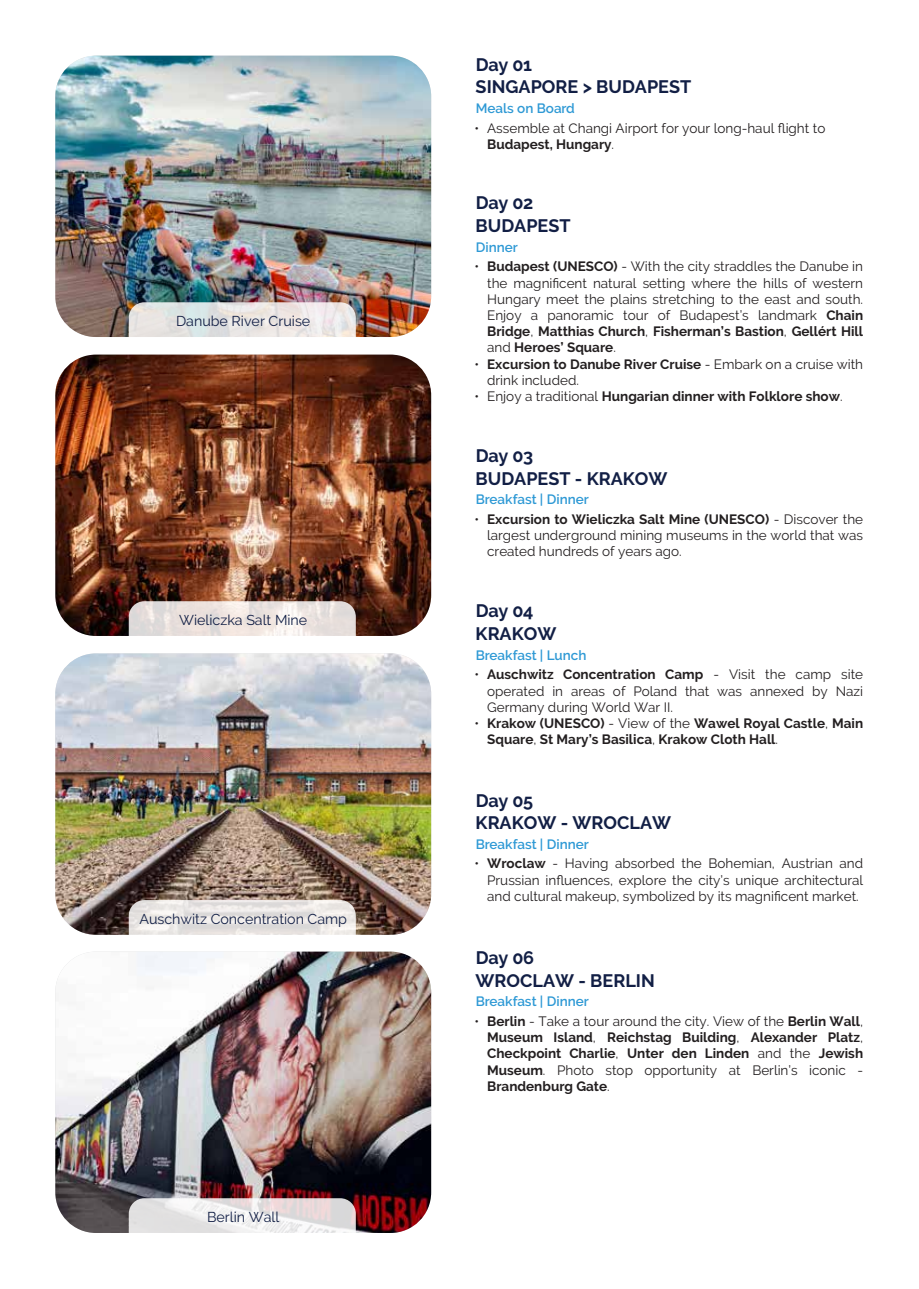
<style>
.page{position:relative;width:919px;height:1289px;background:#fff}
.page>*{position:absolute;margin:0;border:0;box-sizing:border-box;transform-origin:0 0}
.t1{font:700 18px/22.5px "Raleway";color:#121f45}
.t2{font:14.25px "Raleway";color:#121f45}
.t3{font:13.5px/16.2px "Raleway";color:#231f20;text-align:justify}
.t4{font:700 13.5px/16.2px "Raleway";color:#231f20}
.t5{font:600 13.5px "Raleway";color:#2e99d5}
.s1{font-weight:700}
.s2{font-weight:400}
</style>
<div class="page">
<img style="left:55px;top:56px;width:376px;height:281px">
<svg style="left:129px;top:302px;width:227px;height:35px;background:#e4e2e0"></svg>
<img style="left:55px;top:354px;width:376px;height:282px">
<svg style="left:129px;top:601px;width:227px;height:35px;background:#e7dedb"></svg>
<img style="left:55px;top:653px;width:376px;height:281px">
<svg style="left:129px;top:900px;width:227px;height:34px;background:#e6e3e1"></svg>
<img style="left:55px;top:951px;width:376px;height:281px">
<svg style="left:129px;top:1198px;width:227px;height:34px"></svg>
<p class="t2" style="left:176px;top:312px;width:136px">Danube River Cruise</p>
<p class="t2" style="left:179px;top:611px;width:130px">Wieliczka Salt Mine</p>
<p class="t2" style="left:139px;top:910px;width:209px">Auschwitz Concentration Camp</p>
<p class="t2" style="left:207px;top:1208px;width:74px">Berlin Wall</p>
<h1 class="t1" style="left:475px;top:53px;width:217px">Day 01<br>SINGAPORE &gt; BUDAPEST</h1>
<p class="t3" style="left:487px;top:120px;width:339px;text-indent:-13px">• Assemble at Changi Airport for your long-haul flight to<br><span class="s1">Budapest, Hungary</span>.</p>
<p class="t5" style="left:476px;top:100px;width:101px">Meals on Board</p>
<h1 class="t1" style="left:475px;top:192px;width:96px">Day 02<br>BUDAPEST</h1>
<p class="t3" style="left:487px;top:258px;width:377px;text-indent:-13px">• <span class="s1">Budapest (UNESCO)</span> - With the city straddles the Danube in the magnificent natural setting where the hills of western Hungary meet the plains stretching to the east and south.<br>Enjoy a panoramic tour of Budapest’s landmark <span class="s1">Chain Bridge</span>, <span class="s1">Matthias Church</span>, <span class="s1">Fisherman’s Bastion</span>, <span class="s1">Gellért Hill </span>and <span class="s1">Heroes’ Square</span>.</p>
<p class="t3" style="left:487px;top:355px;width:377px;text-indent:-13px">• <span class="s1">Excursion to Danube River Cruise</span> - Embark on a cruise with drink included.</p>
<p class="t4" style="left:474px;top:388px;width:369px"><span class="s2">• Enjoy a traditional</span> Hungarian dinner with Folklore show<span class="s2">.</span></p>
<p class="t5" style="left:476px;top:239px;width:44px">Dinner</p>
<h1 class="t1" style="left:475px;top:444px;width:193px">Day 03<br>BUDAPEST - KRAKOW</h1>
<p class="t3" style="left:487px;top:511px;width:377px;text-indent:-13px">• <span class="s1">Excursion to Wieliczka Salt Mine (UNESCO)</span> - Discover the largest underground mining museums in the world that was created hundreds of years ago.</p>
<p class="t5" style="left:476px;top:492px;width:115px">Breakfast | Dinner</p>
<h1 class="t1" style="left:475px;top:600px;width:82px">Day 04<br>KRAKOW</h1>
<p class="t3" style="left:487px;top:666px;width:377px;text-indent:-13px">• <span class="s1">Auschwitz Concentration Camp</span> - Visit the camp site operated in areas of Poland that was annexed by Nazi Germany during World War II.</p>
<p class="t4" style="left:487px;top:715px;width:377px;text-indent:-13px"><span class="s2">•</span> Krakow (UNESCO) <span class="s2">- View of the</span> Wawel Royal Castle<span class="s2">,</span> Main<br>Square<span class="s2">,</span> St Mary’s Basilica<span class="s2">,</span> Krakow Cloth Hall<span class="s2">.</span></p>
<p class="t5" style="left:476px;top:647px;width:112px">Breakfast | Lunch</p>
<h1 class="t1" style="left:475px;top:789px;width:197px">Day 05<br>KRAKOW - WROCLAW</h1>
<p class="t3" style="left:487px;top:855px;width:377px;text-indent:-13px">• <span class="s1">Wroclaw</span> - Having absorbed the Bohemian, Austrian and Prussian influences, explore the city’s unique architectural and cultural makeup, symbolized by its magnificent market.</p>
<p class="t5" style="left:476px;top:836px;width:115px">Breakfast | Dinner</p>
<h1 class="t1" style="left:475px;top:946px;width:181px">Day 06<br>WROCLAW - BERLIN</h1>
<p class="t4" style="left:487px;top:1013px;width:377px;text-align:justify;text-indent:-13px"><span class="s2">•</span> Berlin <span class="s2">- Take a tour around the city. View of the</span> Berlin Wall<span class="s2">, </span>Museum Island<span class="s2">,</span> Reichstag Building<span class="s2">,</span> Alexander Platz<span class="s2">, </span>Checkpoint Charlie<span class="s2">,</span> Unter den Linden <span class="s2">and the</span> Jewish Museum<span class="s2">. Photo stop opportunity at Berlin’s iconic - </span>Brandenburg Gate<span class="s2">.</span></p>
<p class="t5" style="left:475px;top:993px;width:115px">Breakfast | Dinner</p>
</div>
